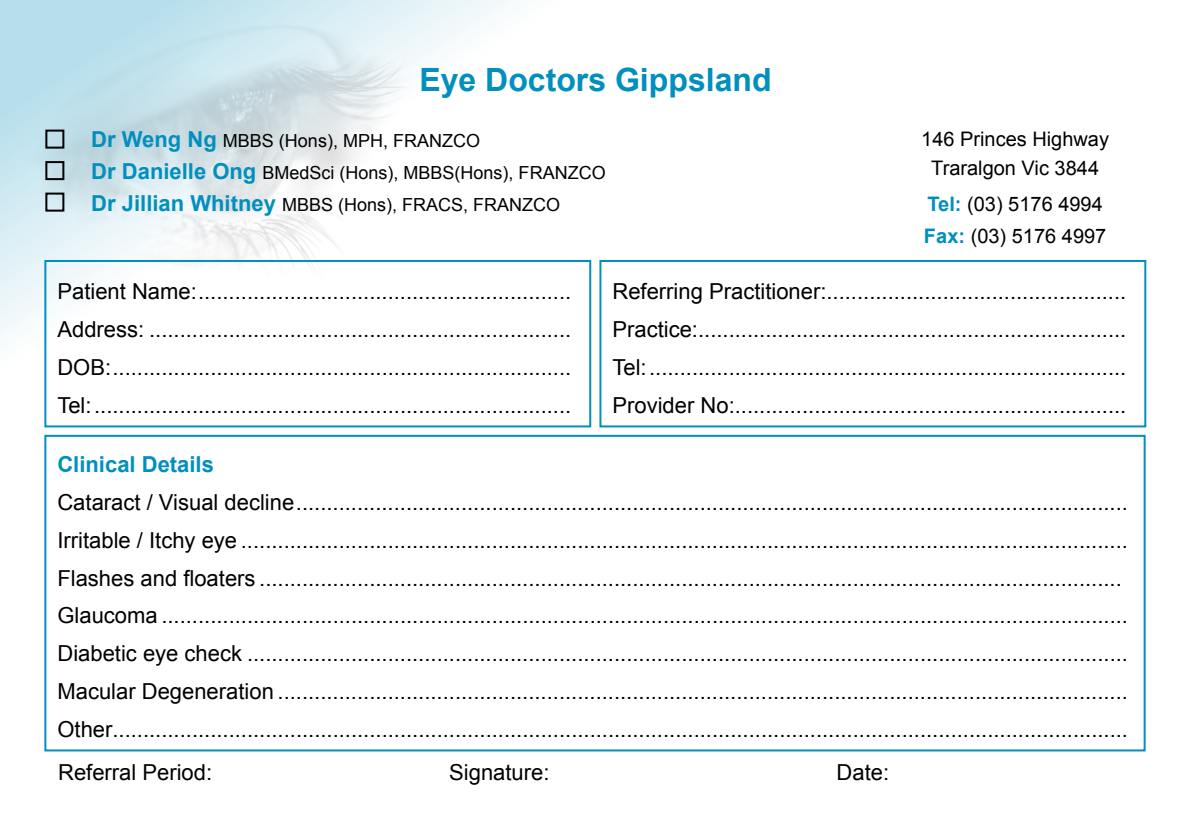
<style>
.page{position:relative;width:1191px;height:840px;background:#fff}
.page>*{position:absolute;margin:0;border:0;box-sizing:border-box;transform-origin:0 0}
.t1{font:700 32px "Arial";color:#008fbe}
.t2{font:22px/37.8px "Arial";color:#000;text-align:justify}
.t3{font:700 22px "Arial";color:#008fbe}
.t4{font:20px/29.6px "Arial";color:#000;text-align:center}
.t5{font:18px/32px "Arial";color:#000}
.s1{font-weight:700;font-size:22px;color:#008fbe}
.s2{font-weight:700;color:#008fbe}
</style>
<div class="page">
<svg style="left:0;top:0;width:836px;height:428px"></svg>
<div style="left:45px;top:129px;width:19px;height:19px;border:2px solid #000"></div>
<div style="left:45px;top:161px;width:19px;height:19px;border:2px solid #000"></div>
<div style="left:45px;top:192px;width:19px;height:19px;border:2px solid #000"></div>
<div style="left:44px;top:260px;width:547px;height:167px;border:2px solid #008fbe"></div>
<div style="left:44px;top:434px;width:1101px;height:317px;border:2px solid #008fbe"></div>
<div style="left:599px;top:260px;width:547px;height:167px;border:2px solid #008fbe"></div>
<h1 class="t1" style="left:419px;top:59px;width:354px">Eye Doctors Gippsland</h1>
<p class="t5" style="left:91px;top:125px;width:516px"><span class="s1">Dr Weng Ng</span> MBBS (Hons), MPH, FRANZCO<br><span class="s1">Dr Danielle Ong</span> BMedSci (Hons), MBBS(Hons), FRANZCO<br><span class="s1">Dr Jillian Whitney</span> MBBS (Hons), FRACS, FRANZCO</p>
<p class="t4" style="left:921px;top:124px;width:189px">146 Princes Highway<br>Traralgon Vic 3844</p>
<p class="t4" style="left:924px;top:188px;width:184px;line-height:32px;text-align:left"><span class="s2">Tel:</span> (03) 5176 4994<br><span class="s2">Fax:</span> (03) 5176 4997</p>
<p class="t2" style="left:57px;top:273px;width:515px">Patient Name:.............................................................<br>Address: .....................................................................<br>DOB:...........................................................................<br>Tel:..............................................................................</p>
<p class="t2" style="left:612px;top:273px;width:515px">Referring Practitioner:.................................................<br>Practice:......................................................................<br>Tel:..............................................................................<br>Provider No:................................................................</p>
<p class="t3" style="left:57px;top:449px;width:158px">Clinical Details</p>
<p class="t2" style="left:57px;top:483px;width:1072px;text-align:left">Cataract / Visual decline........................................................................................................................................<br>Irritable / Itchy eye .................................................................................................................................................<br>Flashes and floaters .............................................................................................................................................<br>Glaucoma ..............................................................................................................................................................<br>Diabetic eye check ................................................................................................................................................<br>Macular Degeneration ...........................................................................................................................................<br>Other......................................................................................................................................................................</p>
<p class="t2" style="left:58px;top:753px;width:156px">Referral Period:</p>
<p class="t2" style="left:449px;top:753px;width:102px">Signature:</p>
<p class="t2" style="left:836px;top:753px;width:54px">Date:</p>
</div>
